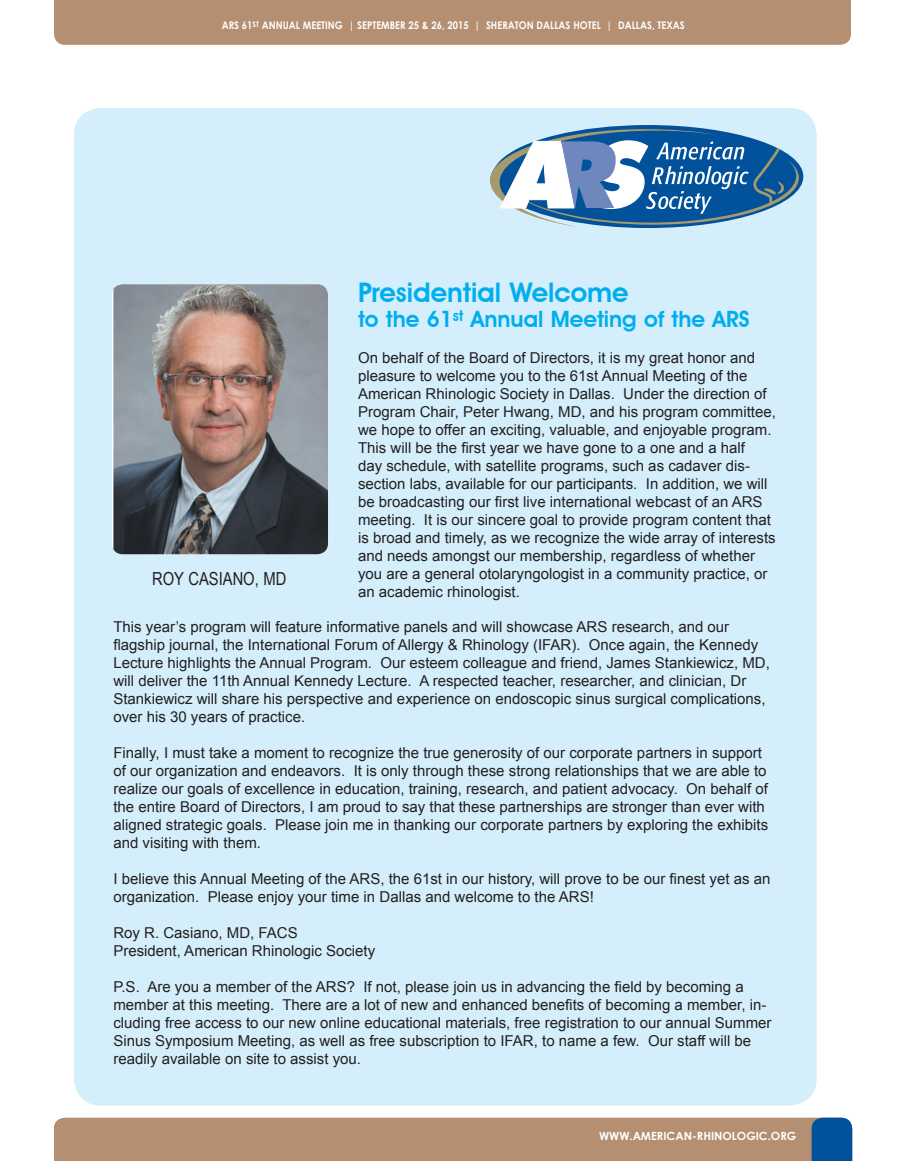
<style>
.page{position:relative;width:905px;height:1161px;background:#fff}
.page>*{position:absolute;margin:0;border:0;box-sizing:border-box;transform-origin:0 0}
.Main_Heading{font:600 27px "Avant Garde IT Cby BT";color:#00aeef}
.t1{font:600 22.5px "Avant Garde IT Cby BT";color:#00aeef}
.t2{font:18px "Arial Narrow";color:#231f20}
.t3{font:15px/18px "Arial";color:#231f20}
.t4{font:700 11.25px "Century Gothic";color:#fff}
.t5{font:700 10.5px "Century Gothic";color:#fff;scale:.9 1}
</style>
<div class="page">
<div style="left:54px;top:0;width:796px;height:45px;background:#b48f71"></div>
<div style="left:54px;top:1118px;width:798px;height:43px;background:#b48f71"></div>
<div style="left:74px;top:108px;width:742px;height:998px;background:#d4effb;border-radius:27px"></div>
<svg style="left:490px;top:125px;width:313px;height:103px"></svg>
<img style="left:113px;top:284px;width:215px;height:270px">
<p class="t5" style="left:222px;top:17px;width:516px">ARS 61<sup>ST</sup> ANNUAL MEETING | SEPTEMBER 25 &amp; 26, 2015 | SHERATON DALLAS HOTEL | DALLAS, TEXAS</p>
<p class="Main_Heading" style="left:358px;top:276px;width:272px">Presidential Welcome</p>
<p class="t1" style="left:358px;top:306px;width:393px">to the 61<sup>st</sup> Annual Meeting of the ARS</p>
<p class="t3" style="left:358px;top:349px;width:419px">On behalf of the Board of Directors, it is my great honor and pleasure to welcome you to the 61st Annual Meeting of the American Rhinologic Society in Dallas. Under the direction of Program Chair, Peter Hwang, MD, and his program committee, we hope to offer an exciting, valuable, and enjoyable program.<br>This will be the first year we have gone to a one and a half<br>day schedule, with satellite programs, such as cadaver dis&shy;section labs, available for our participants. In addition, we will be broadcasting our first live international webcast of an ARS meeting. It is our sincere goal to provide program content that is broad and timely, as we recognize the wide array of interests and needs amongst our membership, regardless of whether you are a general otolaryngologist in a community practice, or an academic rhinologist.</p>
<p class="t2" style="left:152px;top:566px;width:136px">ROY CASIANO, MD</p>
<p class="t3" style="left:113px;top:618px;width:658px">This year’s program will feature informative panels and will showcase ARS research, and our flagship journal, the International Forum of Allergy &amp; Rhinology (IFAR). Once again, the Kennedy Lecture highlights the Annual Program. Our esteem colleague and friend, James Stankiewicz, MD, will deliver the 11th Annual Kennedy Lecture. A respected teacher, researcher, and clinician, Dr Stankiewicz will share his perspective and experience on endoscopic sinus surgical complications, over his 30 years of practice.</p>
<p class="t3" style="left:113px;top:744px;width:656px">Finally, I must take a moment to recognize the true generosity of our corporate partners in support of our organization and endeavors. It is only through these strong relationships that we are able to realize our goals of excellence in education, training, research, and patient advocacy. On behalf of the entire Board of Directors, I am proud to say that these partnerships are stronger than ever with aligned strategic goals. Please join me in thanking our corporate partners by exploring the exhibits and visiting with them.</p>
<p class="t3" style="left:113px;top:870px;width:658px">I believe this Annual Meeting of the ARS, the 61st in our history, will prove to be our finest yet as an organization. Please enjoy your time in Dallas and welcome to the ARS!</p>
<p class="t3" style="left:113px;top:924px;width:186px">Roy R. Casiano, MD, FACS</p>
<p class="t3" style="left:113px;top:942px;width:263px">President, American Rhinologic Society</p>
<p class="t3" style="left:113px;top:978px;width:659px">P.S. Are you a member of the ARS? If not, please join us in advancing the field by becoming a member at this meeting. There are a lot of new and enhanced benefits of becoming a member, in&shy;cluding free access to our new online educational materials, free registration to our annual Summer Sinus Symposium Meeting, as well as free subscription to IFAR, to name a few. Our staff will be readily available on site to assist you.</p>
<p class="t4" style="left:599px;top:1127px;width:199px">WWW.AMERICAN-RHINOLOGIC.ORG</p>
</div>
